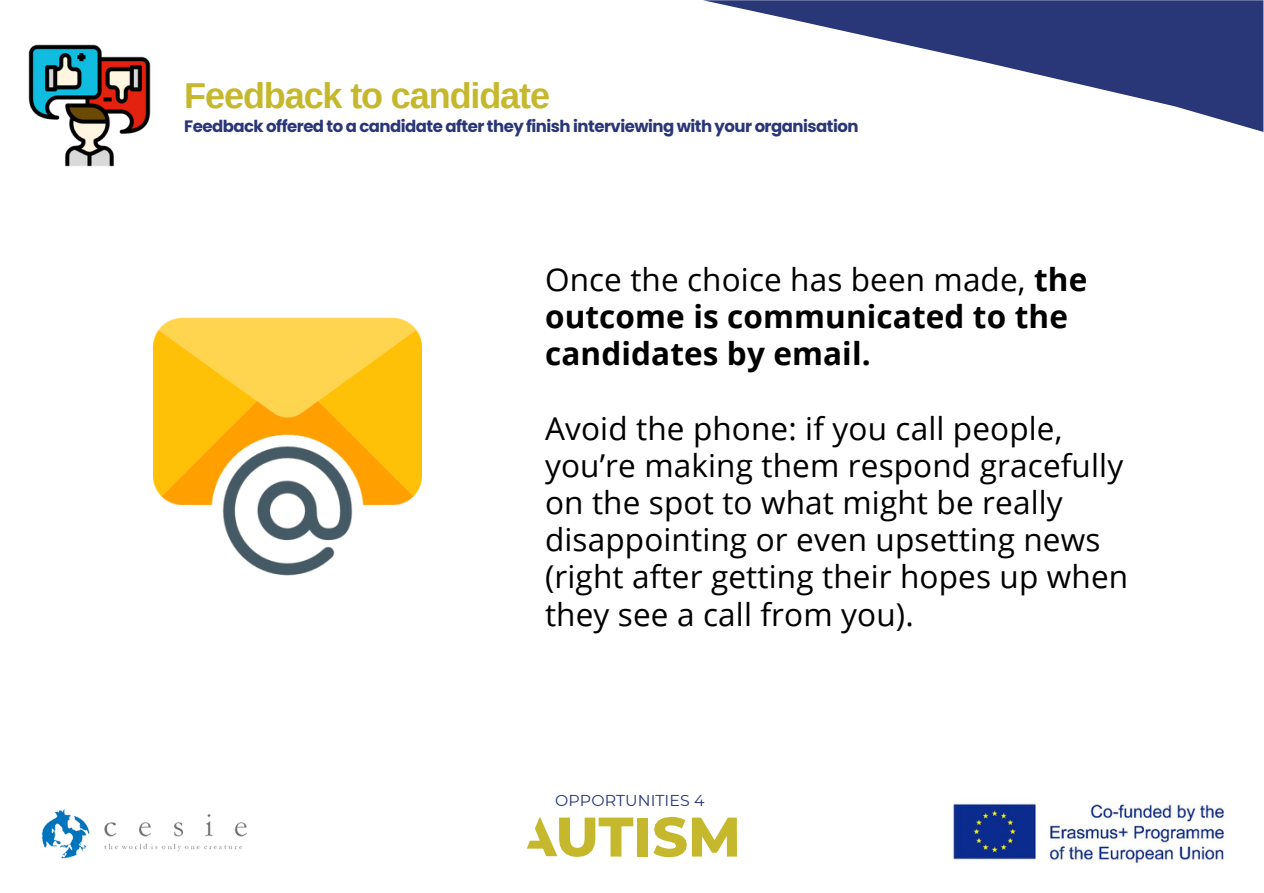
<style>
.page{position:relative;width:1264px;height:893px;background:#fff}
.page>*{position:absolute;margin:0;border:0;box-sizing:border-box;transform-origin:0 0}
.t1{font:700 36px "Arimo";letter-spacing:-.03em;color:#c5b82d}
.t2{font:31.5px/37.2px "Open Sans";letter-spacing:.005em;color:#000}
.t3{font:700 31.5px/37.2px "Open Sans";letter-spacing:.005em;color:#000}
.t4{font:700 16.5px "Poppins";letter-spacing:-.03em;color:#293678}
.t5{font:15.75px "Montserrat";letter-spacing:.005em;color:#293678}
.s1{font-weight:400}
</style>
<div class="page">
<svg style="left:703px;top:0;width:560px;height:132px"></svg>
<img style="left:28px;top:44px;width:123px;height:123px">
<img style="left:953px;top:803px;width:272px;height:60px">
<img style="left:41px;top:809px;width:206px;height:50px">
<svg style="left:526px;top:817px;width:107px;height:39px"></svg>
<div style="left:637px;top:817px;width:11px;height:39px;background:#c5b82d"></div>
<svg style="left:653px;top:816px;width:84px;height:40px"></svg>
<img style="left:153px;top:317px;width:268px;height:259px">
<p class="t1" style="left:184px;top:75px;width:367px">Feedback to candidate</p>
<p class="t4" style="left:184px;top:114px;width:675px">Feedback offered to a candidate after they finish interviewing with your organisation</p>
<p class="t3" style="left:545px;top:260px;width:543px"><span class="s1">Once the choice has been made,</span> the outcome is communicated to the candidates by email.</p>
<p class="t2" style="left:545px;top:408px;width:584px">Avoid the phone: if you call people, you’re making them respond gracefully on the spot to what might be really disappointing or even upsetting news (right after getting their hopes up when they see a call from you).</p>
<p class="t5" style="left:555px;top:790px;width:151px">OPPORTUNITIES 4</p>
</div>
